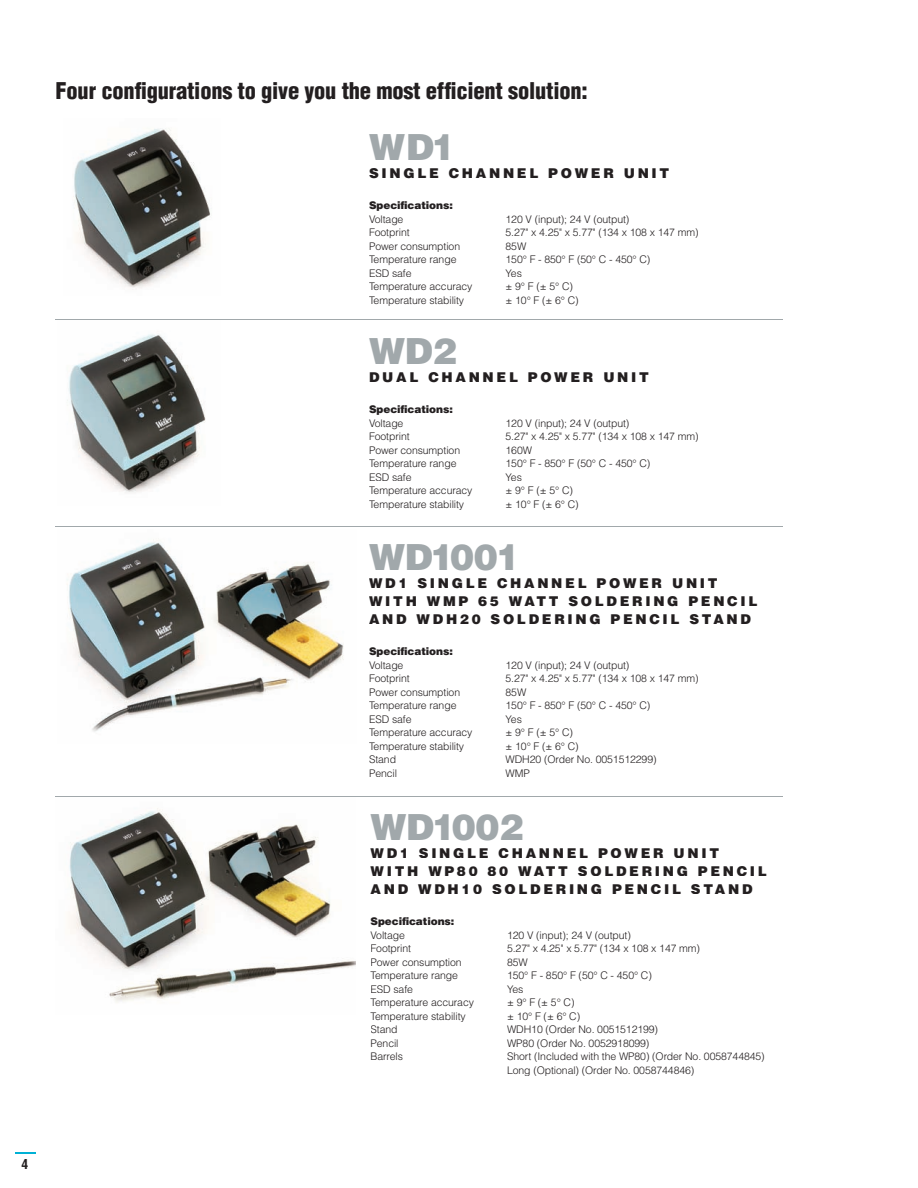
<style>
.page{position:relative;width:918px;height:1188px;background:#fff}
.page>*{position:absolute;margin:0;border:0;box-sizing:border-box;transform-origin:0 0}
.t1{font:900 36px "Helvetica";letter-spacing:-.01em;color:#a1a8ab}
.t2{font:900 condensed 22.5px "Helvetica";letter-spacing:-.01em;color:#231f20}
.t3{font:900 13.5px/18px "Helvetica";letter-spacing:.2em;color:#231f20}
.t4{font:700 condensed 13.5px "Helvetica";color:#231f20}
.t5{font:300 10.5px/13.5px "Helvetica";letter-spacing:-.01em;color:#231f20}
.t6{font:900 10.5px "Helvetica";letter-spacing:-.01em;color:#231f20}
</style>
<div class="page">
<img style="left:73px;top:128px;width:137px;height:162px">
<img style="left:67px;top:334px;width:139px;height:159px">
<hr style="left:56px;top:320px;width:727px;height:1px;background:#a1a8ab">
<hr style="left:56px;top:526px;width:727px;height:1px;background:#a1a8ab">
<hr style="left:56px;top:796px;width:727px;height:1px;background:#a1a8ab">
<img style="left:69px;top:808px;width:286px;height:195px">
<img style="left:67px;top:539px;width:277px;height:193px">
<hr style="left:15px;top:1152px;width:21px;height:2px;background:#00b1d5">
<h2 class="t2" style="left:56px;top:77px;width:534px">Four configurations to give you the most efficient solution:</h2>
<h1 class="t1" style="left:369px;top:123px;width:88px">WD1</h1>
<p class="t3" style="left:369px;top:164px;width:302px">SINGLE CHANNEL POWER UNIT</p>
<p class="t6" style="left:369px;top:199px;width:85px">Specifications:</p>
<p class="t5" style="left:369px;top:212px;width:36px">Voltage</p>
<p class="t5" style="left:506px;top:212px;width:125px">120 V (input); 24 V (output)</p>
<p class="t5" style="left:369px;top:226px;width:42px">Footprint</p>
<p class="t5" style="left:506px;top:226px;width:194px">5.27" x 4.25" x 5.77" (134 x 108 x 147 mm)</p>
<p class="t5" style="left:369px;top:239px;width:93px">Power consumption</p>
<p class="t5" style="left:506px;top:239px;width:22px">85W</p>
<p class="t5" style="left:369px;top:253px;width:89px">Temperature range</p>
<p class="t5" style="left:506px;top:253px;width:146px">150° F - 850° F (50° C - 450° C)</p>
<p class="t5" style="left:369px;top:266px;width:44px">ESD safe</p>
<p class="t5" style="left:506px;top:266px;width:18px">Yes</p>
<p class="t5" style="left:369px;top:280px;width:105px">Temperature accuracy</p>
<p class="t5" style="left:506px;top:280px;width:69px">± 9° F (± 5° C)</p>
<p class="t5" style="left:369px;top:293px;width:97px">Temperature stability</p>
<p class="t5" style="left:506px;top:293px;width:75px">± 10° F (± 6° C)</p>
<h1 class="t1" style="left:369px;top:327px;width:89px">WD2</h1>
<p class="t3" style="left:369px;top:368px;width:281px">DUAL CHANNEL POWER UNIT</p>
<p class="t6" style="left:369px;top:403px;width:85px">Specifications:</p>
<p class="t5" style="left:369px;top:416px;width:36px">Voltage</p>
<p class="t5" style="left:506px;top:416px;width:125px">120 V (input); 24 V (output)</p>
<p class="t5" style="left:369px;top:430px;width:42px">Footprint</p>
<p class="t5" style="left:506px;top:430px;width:194px">5.27" x 4.25" x 5.77" (134 x 108 x 147 mm)</p>
<p class="t5" style="left:369px;top:443px;width:93px">Power consumption</p>
<p class="t5" style="left:506px;top:443px;width:28px">160W</p>
<p class="t5" style="left:369px;top:457px;width:89px">Temperature range</p>
<p class="t5" style="left:506px;top:457px;width:146px">150° F - 850° F (50° C - 450° C)</p>
<p class="t5" style="left:369px;top:470px;width:44px">ESD safe</p>
<p class="t5" style="left:506px;top:470px;width:18px">Yes</p>
<p class="t5" style="left:369px;top:484px;width:105px">Temperature accuracy</p>
<p class="t5" style="left:506px;top:484px;width:69px">± 9° F (± 5° C)</p>
<p class="t5" style="left:369px;top:497px;width:97px">Temperature stability</p>
<p class="t5" style="left:506px;top:497px;width:75px">± 10° F (± 6° C)</p>
<h1 class="t1" style="left:369px;top:533px;width:153px">WD1001</h1>
<p class="t3" style="left:369px;top:574px;width:390px">WD1 SINGLE CHANNEL POWER UNIT<br>WITH WMP 65 WATT SOLDERING PENCIL<br>AND WDH20 SOLDERING PENCIL STAND</p>
<p class="t6" style="left:369px;top:645px;width:85px">Specifications:</p>
<p class="t5" style="left:369px;top:658px;width:36px">Voltage</p>
<p class="t5" style="left:506px;top:658px;width:125px">120 V (input); 24 V (output)</p>
<p class="t5" style="left:369px;top:672px;width:42px">Footprint</p>
<p class="t5" style="left:506px;top:672px;width:194px">5.27" x 4.25" x 5.77" (134 x 108 x 147 mm)</p>
<p class="t5" style="left:369px;top:685px;width:93px">Power consumption</p>
<p class="t5" style="left:506px;top:685px;width:22px">85W</p>
<p class="t5" style="left:369px;top:699px;width:89px">Temperature range</p>
<p class="t5" style="left:506px;top:699px;width:146px">150° F - 850° F (50° C - 450° C)</p>
<p class="t5" style="left:369px;top:712px;width:44px">ESD safe</p>
<p class="t5" style="left:506px;top:712px;width:18px">Yes</p>
<p class="t5" style="left:369px;top:726px;width:105px">Temperature accuracy</p>
<p class="t5" style="left:506px;top:726px;width:69px">± 9° F (± 5° C)</p>
<p class="t5" style="left:369px;top:739px;width:97px">Temperature stability</p>
<p class="t5" style="left:506px;top:739px;width:75px">± 10° F (± 6° C)</p>
<p class="t5" style="left:369px;top:753px;width:29px">Stand</p>
<p class="t5" style="left:506px;top:753px;width:153px">WDH20 (Order No. 0051512299)</p>
<p class="t5" style="left:369px;top:766px;width:30px">Pencil</p>
<p class="t5" style="left:506px;top:766px;width:26px">WMP</p>
<h1 class="t1" style="left:371px;top:803px;width:154px">WD1002</h1>
<p class="t3" style="left:371px;top:843px;width:398px">WD1 SINGLE CHANNEL POWER UNIT<br>WITH WP80 80 WATT SOLDERING PENCIL<br>AND WDH10 SOLDERING PENCIL STAND</p>
<p class="t6" style="left:371px;top:914px;width:85px">Specifications:</p>
<p class="t5" style="left:371px;top:928px;width:36px">Voltage</p>
<p class="t5" style="left:507px;top:928px;width:125px">120 V (input); 24 V (output)</p>
<p class="t5" style="left:371px;top:941px;width:42px">Footprint</p>
<p class="t5" style="left:507px;top:941px;width:194px">5.27" x 4.25" x 5.77" (134 x 108 x 147 mm)</p>
<p class="t5" style="left:371px;top:955px;width:93px">Power consumption</p>
<p class="t5" style="left:507px;top:955px;width:22px">85W</p>
<p class="t5" style="left:371px;top:968px;width:89px">Temperature range</p>
<p class="t5" style="left:507px;top:968px;width:146px">150° F - 850° F (50° C - 450° C)</p>
<p class="t5" style="left:371px;top:982px;width:44px">ESD safe</p>
<p class="t5" style="left:507px;top:982px;width:18px">Yes</p>
<p class="t5" style="left:371px;top:995px;width:105px">Temperature accuracy</p>
<p class="t5" style="left:507px;top:995px;width:69px">± 9° F (± 5° C)</p>
<p class="t5" style="left:371px;top:1009px;width:97px">Temperature stability</p>
<p class="t5" style="left:507px;top:1009px;width:75px">± 10° F (± 6° C)</p>
<p class="t5" style="left:371px;top:1022px;width:29px">Stand</p>
<p class="t5" style="left:507px;top:1022px;width:153px">WDH10 (Order No. 0051512199)</p>
<p class="t5" style="left:371px;top:1036px;width:30px">Pencil</p>
<p class="t5" style="left:507px;top:1036px;width:144px">WP80 (Order No. 0052918099)</p>
<p class="t5" style="left:371px;top:1049px;width:34px">Barrels</p>
<p class="t5" style="left:507px;top:1049px;width:259px">Short (Included with the WP80) (Order No. 0058744845)<br>Long (Optional) (Order No. 0058744846)</p>
<p class="t4" style="left:21px;top:1156px;width:8px">4</p>
</div>
